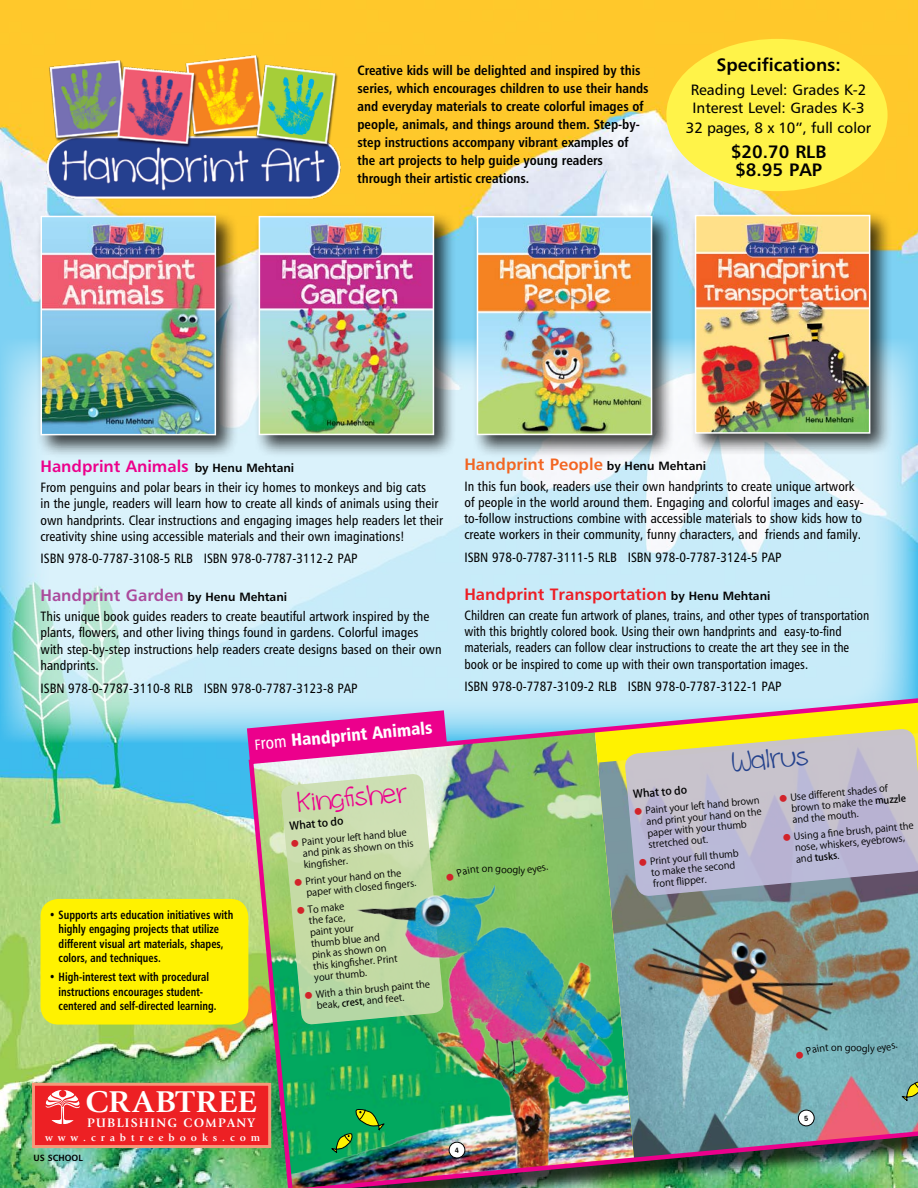
<style>
.page{position:relative;width:918px;height:1188px;background:#fff}
.page>*{position:absolute;margin:0;border:0;box-sizing:border-box;transform-origin:0 0}
.t1{font:700 31.35px "Giovanni";letter-spacing:.02em;color:#fff;scale:1.08 1}
.t2{font:28.8px "cinnamoncake";color:#ec008c}
.t3{font:28.8px "cinnamoncake";color:#23418c}
.t4{font:18px/18px "Humanist 777 BT Bold B";color:#000}
.t5{font:17.4px "Humanist 777 BT Black Condensed B";color:#fff}
.t6{font:16.5px "Humanist 777 BT Bold B";color:#ed1e25}
.t7{font:16.5px "Humanist 777 BT Bold B";color:#ec008c}
.t8{font:16.5px "Humanist 777 BT Bold B";color:#ab4a9c}
.t9{font:16.5px "Humanist 777 BT Bold B";color:#f26522}
.t10{font:15px/18px "Humanist 777 BT Roman B";color:#000}
.t11{font:13.5px/16.2px "Humanist 777 BT Roman Condensed B";color:#000}
.t12{font:13.5px/18px "Humanist 777 BT Bold Condensed B";color:#000}
.t13{font:13.5px/16.2px "Humanist 777 BT Roman Condensed B";color:#000;scale:.95 1}
.t14{font:700 12.9px "Giovanni";letter-spacing:.1em;color:#fff}
.t15{font:12px/14.4px "Humanist 777 BT Bold Condensed B";color:#000;scale:.9 1}
.t16{font:500 10.8px "Koz Go Std";color:#000}
.t17{font:700 10.5px "Giovanni";letter-spacing:.47em;color:#fff}
.t18{font:9.6px/11.4px "Koz Go Std";color:#000}
.t19{font:9px "Humanist 777 BT Bold B";color:#000}
.s1{font-size:12px;color:#000}
.s2{font-family:"Humanist 777 BT Roman Condensed B";font-size:14.55px}
.s3{font-family:"Humanist 777 BT Roman Condensed B"}
.s4{color:#d2232a}
.s5{font-weight:500}
</style>
<div class="page">
<img style="left:0;top:0;width:918px;height:1188px">
<img style="left:17px;top:49px;width:349px;height:175px">
<svg style="left:0;top:338px;width:918px;height:404px;background:#c8ebf6"></svg>
<div style="left:32px;top:1083px;width:239px;height:65px;background:#ed2024;border:3px solid #f79779"></div>
<svg style="left:45px;top:1090px;width:35px;height:34px"></svg>
<div style="left:666px;top:39px;width:222px;height:152px;background:#fff349;border-radius:50%"></div>
<div style="left:40px;top:899px;width:208px;height:126px;background:#fff200;border-radius:18px"></div>
<img style="left:246px;top:694px;width:672px;height:494px">
<div style="left:35px;top:211px;width:204px;height:247px;background:#000;opacity:.75"></div>
<img style="left:44px;top:219px;width:169px;height:213px">
<div style="left:41px;top:216px;width:175px;height:219px;border:2px solid #fff"></div>
<div style="left:254px;top:211px;width:203px;height:247px;background:#000;opacity:.75"></div>
<img style="left:262px;top:219px;width:169px;height:213px">
<div style="left:259px;top:216px;width:175px;height:219px;border:2px solid #fff"></div>
<div style="left:472px;top:211px;width:203px;height:247px;background:#000;opacity:.75"></div>
<img style="left:480px;top:219px;width:169px;height:213px">
<div style="left:477px;top:216px;width:175px;height:219px;border:2px solid #fff"></div>
<div style="left:690px;top:210px;width:203px;height:246px;background:#000;opacity:.75"></div>
<img style="left:698px;top:218px;width:169px;height:213px">
<div style="left:695px;top:215px;width:175px;height:219px;border:2px solid #fff"></div>
<svg style="left:795px;top:1043px;width:103px;height:17px;background:#7ab5bd"></svg>
<svg style="left:455px;top:1147px;width:4px;height:6px"></svg>
<svg style="left:804px;top:1115px;width:4px;height:6px"></svg>
<img style="left:247px;top:710px;width:301px;height:315px">
<p class="t12" style="left:357px;top:61px;width:293px">Creative kids will be delighted and inspired by this series, which encourages children to use their hands and everyday materials to create colorful images of people, animals, and things around them. Step-by&shy;step instructions accompany vibrant examples of the art projects to help guide young readers through their artistic creations.</p>
<h3 class="t4" style="left:716px;top:55px;width:126px">Specifications:</h3>
<p class="t10" style="left:691px;top:81px;width:177px">Reading Level: Grades K-2<br>Interest Level: Grades K-3</p>
<p class="t10" style="left:686px;top:118px;width:187px">32 pages, 8 x 10”, full color</p>
<h3 class="t4" style="left:731px;top:142px;width:97px">$20.70 RLB $8.95 PAP</h3>
<p class="t7" style="left:40px;top:455px;width:255px">Handprint Animals <span class="s1">by Henu Mehtani</span></p>
<p class="t11" style="left:40px;top:479px;width:404px">From penguins and polar bears in their icy homes to monkeys and big cats<br>in the jungle, readers will learn how to create all kinds of animals using their own handprints. Clear instructions and engaging images help readers let their creativity shine using accessible materials and their own imaginations!</p>
<p class="t11" style="left:40px;top:550px;width:319px">ISBN 978-0-7787-3108-5 RLB ISBN 978-0-7787-3112-2 PAP</p>
<p class="t8" style="left:40px;top:585px;width:248px">Handprint Garden <span class="s1">by Henu Mehtani</span></p>
<p class="t11" style="left:40px;top:608px;width:403px">This unique book guides readers to create beautiful artwork inspired by the plants, flowers, and other living things found in gardens. Colorful images with step-by-step instructions help readers create designs based on their own handprints.</p>
<p class="t11" style="left:40px;top:679px;width:319px">ISBN 978-0-7787-3110-8 RLB ISBN 978-0-7787-3123-8 PAP</p>
<p class="t15" style="left:59px;top:907px;width:196px;text-indent:-9px">• Supports arts education initiatives with highly engaging projects that utilize different visual art materials, shapes, colors, and techniques.</p>
<p class="t15" style="left:59px;top:970px;width:177px;text-indent:-9px">• High-interest text with procedural instructions encourages student&shy;centered and self-directed learning.</p>
<p class="t5" style="left:254px;top:732px;width:180px;rotate:-5deg"><span class="s2">F</span><span class="s3">rom</span> Handprint Animals</p>
<h2 class="t2" style="left:296px;top:785px;width:111px;rotate:-5deg">Kingfi sher</h2>
<p class="t16" style="left:289px;top:819px;width:56px;rotate:-5deg">What to do</p>
<p class="t18" style="left:301px;top:837px;width:113px;text-indent:-11px;rotate:-5deg"><span class="s4">●</span> Paint your left hand blue and pink as shown on this kingfi sher.●●</p>
<p class="t18" style="left:305px;top:876px;width:116px;text-indent:-11px;rotate:-5deg"><span class="s4">●</span> Print your hand on the paper with closed fi ngers.●●</p>
<p class="t18" style="left:308px;top:904px;width:86px;text-indent:-11px;rotate:-5deg"><span class="s4">●</span> To make<br>the face,<br>paint your<br>thumb blue and pink as shown on this kingfi sher. Print your thumb.</p>
<p class="t18" style="left:315px;top:989px;width:116px;text-indent:-11px;rotate:-5deg"><span class="s4">●</span> With a thin brush paint the beak, <span class="s5">crest</span>, and feet.</p>
<p class="t9" style="left:464px;top:454px;width:243px">Handprint People <span class="s1">by Henu Mehtani</span></p>
<p class="t11" style="left:464px;top:478px;width:401px">In this fun book, readers use their own handprints to create unique artwork of people in the world around them. Engaging and colorful images and easy&shy;to-follow instructions combine with accessible materials to show kids how to create workers in their community, funny characters, and friends and family.</p>
<p class="t11" style="left:464px;top:549px;width:319px">ISBN 978-0-7787-3111-5 RLB ISBN 978-0-7787-3124-5 PAP</p>
<p class="t6" style="left:464px;top:583px;width:308px">Handprint Transportation <span class="s1">by Henu Mehtani</span></p>
<p class="t13" style="left:464px;top:607px;width:428px">Children can create fun artwork of planes, trains, and other types of transportation with this brightly colored book. Using their own handprints and easy-to-find materials, readers can follow clear instructions to create the art they see in the book or be inspired to come up with their own transportation images.</p>
<p class="t11" style="left:464px;top:678px;width:319px">ISBN 978-0-7787-3109-2 RLB ISBN 978-0-7787-3122-1 PAP</p>
<h2 class="t3" style="left:731px;top:745px;width:78px;rotate:-5deg">Walrus</h2>
<p class="t16" style="left:632px;top:787px;width:56px;rotate:-5deg">What to do</p>
<p class="t18" style="left:645px;top:805px;width:117px;text-indent:-11px;rotate:-5deg"><span class="s4">●</span> Paint your left hand brown and print your hand on the paper with your thumb stretched out.</p>
<p class="t18" style="left:650px;top:856px;width:91px;text-indent:-11px;rotate:-5deg"><span class="s4">●</span> Print your full thumb to make the second front fl ipper.</p>
<p class="t18" style="left:790px;top:792px;width:117px;text-indent:-11px;rotate:-5deg"><span class="s4">●</span> Use different shades of brown to make the <span class="s5">muzzle </span>and the mouth.</p>
<p class="t18" style="left:794px;top:831px;width:122px;text-indent:-11px;rotate:-5deg"><span class="s4">●</span> Using a fi ne brush, paint the nose, whiskers, eyebrows, and <span class="s5">tusks</span>.</p>
<h1 class="t1" style="left:85px;top:1083px;width:160px">CRABTREE</h1>
<p class="t14" style="left:87px;top:1115px;width:169px">PUBLISHING COMPANY</p>
<p class="t17" style="left:45px;top:1131px;width:216px">www.crabtreebooks.com</p>
<p class="t19" style="left:33px;top:1152px;width:51px">US SCHOOL</p>
</div>
